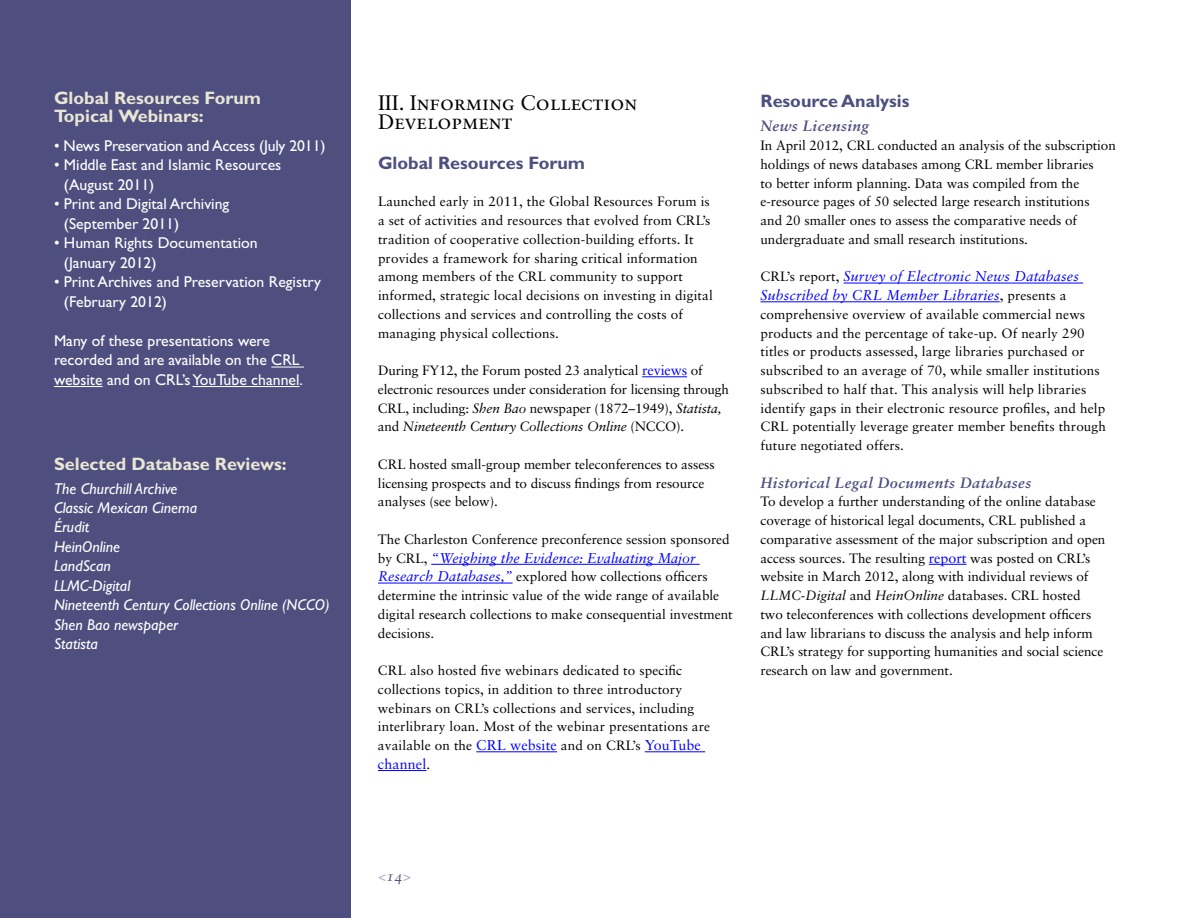
<style>
.page{position:relative;width:1188px;height:918px;background:#fff}
.page>*{position:absolute;margin:0;border:0;box-sizing:border-box;transform-origin:0 0}
.t1{font:21px/18.8px "Sabon Roman SC";color:#000}
.t2{font:700 18px/18.8px "Gill Sans";color:#e9e6d3}
.t3{font:700 18px "Gill Sans";color:#4e4f7f}
.t4{font:15.75px/19.5px "Gill Sans";color:#fff}
.t5{font:italic 15.75px/19.5px "Gill Sans";color:#fff}
.t6{font:italic 700 15px "Sabon";letter-spacing:.03em;color:#4e4f7f}
.t7{font:15px "Sabon Italic Os F";color:#a7a7bf}
.t8{font:italic 14.25px/18.8px "Sabon";letter-spacing:.01em;color:#00f}
.t9{font:14.25px "Sabon";letter-spacing:.01em;color:#00f}
.t10{font:13.5px/18.8px "Sabon";color:#000}
.s1{font-size:14.25px;color:#00f}
.s2{font-style:italic}
.s3{font-style:normal;font-size:13.5px;color:#000}
.s4{font-style:italic;font-size:14.25px;color:#00f}
.s5{font-size:13.5px;color:#000}
.s6{color:#4e4f7f}
</style>
<div class="page">
<div style="left:0;top:0;width:351px;height:918px;background:#4e4f7f"></div>
<hr style="left:271px;top:367px;width:33px;height:1px;background:#fff">
<hr style="left:54px;top:386px;width:49px;height:1px;background:#fff">
<hr style="left:192px;top:386px;width:108px;height:1px;background:#fff">
<hr style="left:642px;top:377px;width:45px;height:1px;background:#00f">
<hr style="left:431px;top:564px;width:269px;height:1px;background:#00f">
<hr style="left:378px;top:583px;width:135px;height:1px;background:#00f">
<hr style="left:476px;top:752px;width:81px;height:1px;background:#00f">
<hr style="left:645px;top:752px;width:60px;height:1px;background:#00f">
<hr style="left:378px;top:770px;width:49px;height:1px;background:#00f">
<hr style="left:844px;top:283px;width:239px;height:1px;background:#00f">
<hr style="left:760px;top:302px;width:240px;height:1px;background:#00f">
<hr style="left:929px;top:564px;width:38px;height:1px;background:#00f">
<h2 class="t2" style="left:54px;top:88px;width:209px">Global Resources Forum<br>Topical Webinars:</h2>
<p class="t4" style="left:54px;top:136px;width:273px">• News Preservation and Access (July 2011)</p>
<p class="t4" style="left:64px;top:155px;width:219px;text-indent:-10px">• Middle East and Islamic Resources (August 2011)</p>
<p class="t4" style="left:64px;top:194px;width:167px;text-indent:-10px">• Print and Digital Archiving (September 2011)</p>
<p class="t4" style="left:64px;top:233px;width:195px;text-indent:-10px">• Human Rights Documentation (January 2012)</p>
<p class="t4" style="left:64px;top:272px;width:259px;text-indent:-10px">• Print Archives and Preservation Registry (February 2012)</p>
<p class="t4" style="left:54px;top:331px;width:251px">Many of these presentations were recorded and are available on the CRL website and on CRL’s YouTube channel.</p>
<h2 class="t2" style="left:54px;top:455px;width:234px">Selected Database Reviews:</h2>
<p class="t5" style="left:54px;top:479px;width:277px">The Churchill Archive<br>Classic Mexican Cinema<br>Érudit<br>HeinOnline<br>LandScan<br>LLMC-Digital<br>Nineteenth Century Collections Online (NCCO)<br>Shen Bao newspaper<br>Statista</p>
<h1 class="t1" style="left:378px;top:93px;width:261px">III. Informing Collection<br>Development</h1>
<h2 class="t3" style="left:378px;top:152px;width:209px">Global Resources Forum</h2>
<p class="t10" style="left:378px;top:192px;width:336px">Launched early in 2011, the Global Resources Forum is a set of activities and resources that evolved from CRL’s tradition of cooperative collection-building efforts. It provides a framework for sharing critical information among members of the CRL community to support informed, strategic local decisions on investing in digital collections and services and controlling the costs of managing physical collections.</p>
<p class="t10" style="left:378px;top:361px;width:353px">During FY12, the Forum posted 23 analytical <span class="s1">reviews</span> of electronic resources under consideration for licensing through CRL, including: <span class="s2">Shen Bao</span> newspaper (1872–1949), <span class="s2">Statista, </span>and <span class="s2">Nineteenth Century Collections Online</span> (NCCO).</p>
<p class="t10" style="left:378px;top:455px;width:338px">CRL hosted small-group member teleconferences to assess licensing prospects and to discuss findings from resource analyses (see below).</p>
<p class="t10" style="left:378px;top:530px;width:353px">The Charleston Conference preconference session sponsored</p>
<p class="t8" style="left:378px;top:548px;width:319px"><span class="s3">by CRL,</span> “Weighing the Evidence: Evaluating Major</p>
<p class="t10" style="left:378px;top:567px;width:356px"><span class="s4">Research Databases,”</span> explored how collections officers determine the intrinsic value of the wide range of available digital research collections to make consequential investment decisions.</p>
<p class="t10" style="left:378px;top:661px;width:334px">CRL also hosted five webinars dedicated to specific collections topics, in addition to three introductory webinars on CRL’s collections and services, including interlibrary loan. Most of the webinar presentations are available on the <span class="s1">CRL website</span> and on CRL’s <span class="s1">YouTube</span></p>
<p class="t9" style="left:378px;top:755px;width:54px">channel<span class="s5">.</span></p>
<h2 class="t3" style="left:760px;top:91px;width:150px">Resource Analysis</h2>
<p class="t6" style="left:760px;top:117px;width:110px">News Licensing</p>
<p class="t10" style="left:760px;top:136px;width:357px">In April 2012, CRL conducted an analysis of the subscription holdings of news databases among CRL member libraries<br>to better inform planning. Data was compiled from the e-resource pages of 50 selected large research institutions<br>and 20 smaller ones to assess the comparative needs of undergraduate and small research institutions.</p>
<p class="t8" style="left:760px;top:267px;width:320px"><span class="s3">CRL’s report,</span> Survey of Electronic News Databases<br>Subscribed by CRL Member Libraries<span class="s3">, presents a</span></p>
<p class="t10" style="left:761px;top:305px;width:347px">comprehensive overview of available commercial news products and the percentage of take-up. Of nearly 290 titles or products assessed, large libraries purchased or subscribed to an average of 70, while smaller institutions subscribed to half that. This analysis will help libraries identify gaps in their electronic resource profiles, and help CRL potentially leverage greater member benefits through future negotiated offers.</p>
<p class="t6" style="left:760px;top:473px;width:272px">Historical Legal Documents Databases</p>
<p class="t10" style="left:760px;top:492px;width:347px">To develop a further understanding of the online database coverage of historical legal documents, CRL published a comparative assessment of the major subscription and open access sources. The resulting <span class="s1">report</span> was posted on CRL’s website in March 2012, along with individual reviews of <span class="s2">LLMC-Digital</span> and <span class="s2">HeinOnline</span> databases. CRL hosted two teleconferences with collections development officers and law librarians to discuss the analysis and help inform CRL’s strategy for supporting humanities and social science research on law and government.</p>
<p class="t7" style="left:378px;top:867px;width:35px">&lt;<span class="s6">14</span>&gt;</p>
</div>
